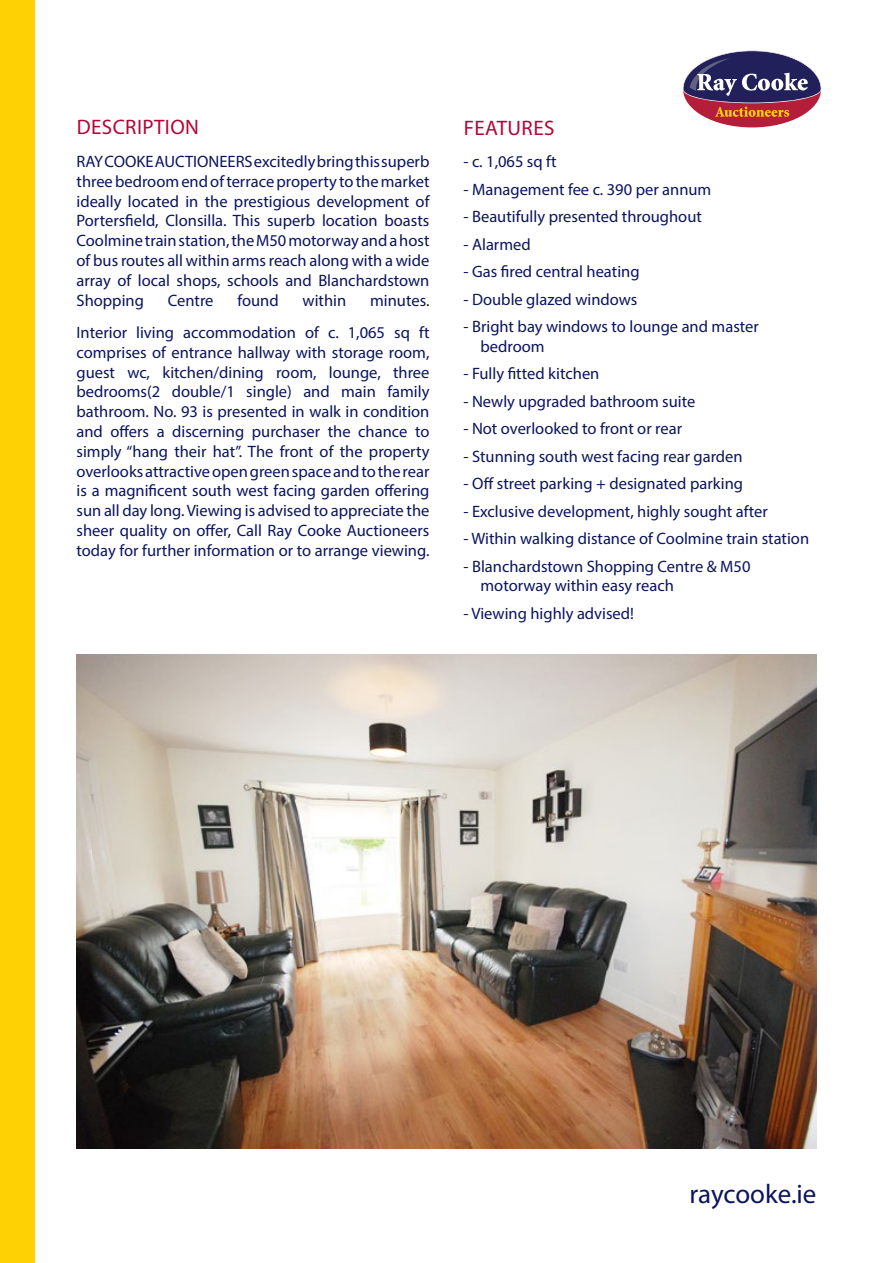
<style>
.page{position:relative;width:893px;height:1263px;background:#fff}
.page>*{position:absolute;margin:0;border:0;box-sizing:border-box;transform-origin:0 0}
.t1{font:27px "Myriad Pro";letter-spacing:-.005em;color:#0b145e}
.t2{font:21px "Myriad Pro";letter-spacing:.02em;color:#b50536}
.t3{font:16.5px/19.8px "Myriad Pro";color:#0b145e;text-align:justify}
</style>
<div class="page">
<div style="left:0;top:0;width:34px;height:1263px;background:#fed105"></div>
<div style="left:683px;top:51px;width:138px;height:76px;background:#b41e3a;border-radius:50%"></div>
<svg style="left:683px;top:50px;width:138px;height:67px"></svg>
<img style="left:77px;top:655px;width:739px;height:493px">
<p class="t2" style="left:77px;top:114px;width:124px">DESCRIPTION</p>
<p class="t3" style="left:77px;top:151px;width:354px">RAY COOKE AUCTIONEERS excitedly bring this superb three bedroom end of terrace property to the market ideally located in the prestigious development of Portersfield, Clonsilla. This superb location boasts Coolmine train station, the M50 motorway and a host of bus routes all within arms reach along with a wide array of local shops, schools and Blanchardstown Shopping</p>
<p class="t3" style="left:168px;top:290px;width:47px">Centre</p>
<p class="t3" style="left:237px;top:290px;width:43px">found</p>
<p class="t3" style="left:303px;top:290px;width:45px">within</p>
<p class="t3" style="left:77px;top:283px;width:354px;line-height:32.5px;text-align:right">minutes.<br>Interior living accommodation of c. 1,065 sq ft</p>
<p class="t3" style="left:77px;top:342px;width:354px">comprises of entrance hallway with storage room, guest wc, kitchen/dining room, lounge, three bedrooms(2 double/1 single) and main family bathroom. No. 93 is presented in walk in condition and offers a discerning purchaser the chance to simply “hang their hat”. The front of the property overlooks attractive open green space and to the rear is a magnificent south west facing garden offering sun all day long. Viewing is advised to appreciate the sheer quality on offer, Call Ray Cooke Auctioneers today for further information or to arrange viewing.</p>
<p class="t2" style="left:464px;top:115px;width:92px">FEATURES</p>
<p class="t3" style="left:463px;top:152px;width:95px">- c. 1,065 sq ft</p>
<p class="t3" style="left:463px;top:179px;width:249px">- Management fee c. 390 per annum</p>
<p class="t3" style="left:463px;top:207px;width:240px">- Beautifully presented throughout</p>
<p class="t3" style="left:463px;top:234px;width:69px">- Alarmed</p>
<p class="t3" style="left:463px;top:261px;width:178px">- Gas fired central heating</p>
<p class="t3" style="left:463px;top:289px;width:175px">- Double glazed windows</p>
<p class="t3" style="left:480px;top:316px;width:280px;text-indent:-17px">- Bright bay windows to lounge and master bedroom</p>
<p class="t3" style="left:463px;top:364px;width:137px">- Fully fitted kitchen</p>
<p class="t3" style="left:463px;top:391px;width:233px">- Newly upgraded bathroom suite</p>
<p class="t3" style="left:463px;top:419px;width:220px">- Not overlooked to front or rear</p>
<p class="t3" style="left:463px;top:446px;width:281px">- Stunning south west facing rear garden</p>
<p class="t3" style="left:463px;top:473px;width:281px">- Off street parking + designated parking</p>
<p class="t3" style="left:463px;top:501px;width:306px">- Exclusive development, highly sought after</p>
<p class="t3" style="left:463px;top:528px;width:347px">- Within walking distance of Coolmine train station</p>
<p class="t3" style="left:480px;top:556px;width:271px;text-indent:-17px">- Blanchardstown Shopping Centre &amp; M50 motorway within easy reach</p>
<p class="t3" style="left:463px;top:603px;width:172px">- Viewing highly advised!</p>
<h1 class="t1" style="left:690px;top:1178px;width:128px">raycooke.ie</h1>
</div>
